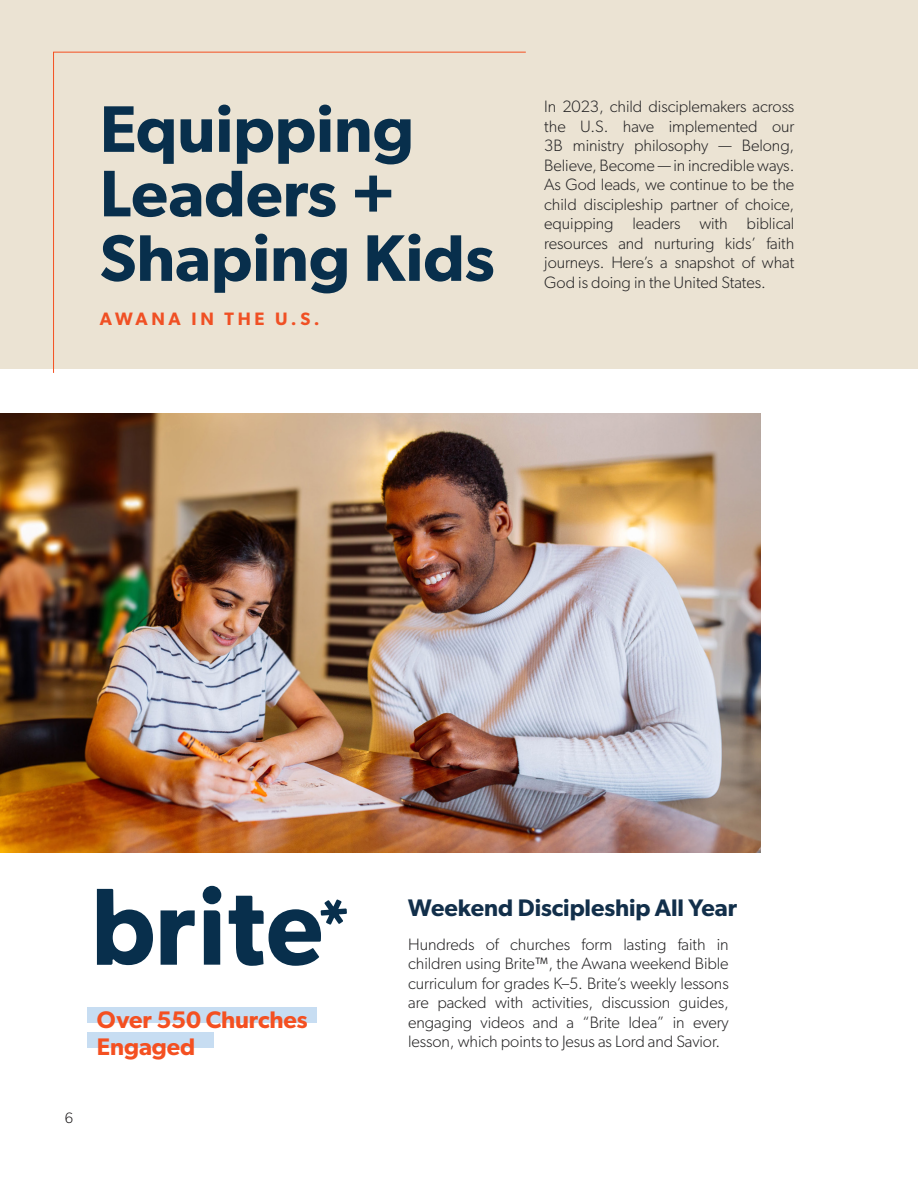
<style>
.page{position:relative;width:918px;height:1188px;background:#fff}
.page>*{position:absolute;margin:0;border:0;box-sizing:border-box;transform-origin:0 0}
.Body_Copy{font:600 66px/64.5px "Gibson";color:#082f4c}
.Body_Copy-2{font:600 24px "Gibson";letter-spacing:-.005em;color:#122f4a}
.Body_Copy-3{font:600 24px/27px "Gibson";letter-spacing:-.005em;color:#f45021}
.t1{font:600 18px "Gibson";letter-spacing:.2em;color:#f05024}
.Body_Copy-4{font:300 16.5px/19.5px "Gibson";letter-spacing:-.005em;color:#252425;text-align:justify}
.t2{font:300 15px "Gibson";color:#161314}
</style>
<div class="page">
<div style="left:0;top:0;width:918px;height:368px;background:#ebe3d3"></div>
<hr style="left:917px;top:0;width:1px;height:537px;background:#082f4c">
<svg style="left:97px;top:889px;width:56px;height:76px"></svg>
<svg style="left:161px;top:910px;width:34px;height:55px"></svg>
<svg style="left:204px;top:910px;width:16px;height:55px"></svg>
<div style="left:203px;top:886px;width:18px;height:18px;background:#082f4c;border-radius:50%"></div>
<svg style="left:229px;top:896px;width:118px;height:70px"></svg>
<svg style="left:53px;top:51px;width:474px;height:322px"></svg>
<img style="left:0;top:414px;width:760px;height:438px">
<div style="left:87px;top:1007px;width:230px;height:15px;background:#c7ddf2"></div>
<div style="left:87px;top:1033px;width:127px;height:15px;background:#c7ddf2"></div>
<p class="Body_Copy" style="left:100px;top:95px;width:396px">Equipping<br>Leaders +<br>Shaping Kids</p>
<p class="Body_Copy-4" style="left:544px;top:97px;width:252px">In 2023, child disciplemakers across the U.S. have implemented our 3B ministry philosophy — Belong, Believe, Become — in incredible ways.<br>As God leads, we continue to be the child discipleship partner of choice, equipping leaders with biblical resources and nurturing kids’ faith journeys. Here’s a snapshot of what God is doing in the United States.</p>
<p class="t1" style="left:100px;top:308px;width:221px">AWANA IN THE U.S.</p>
<p class="t2" style="left:65px;top:1109px;width:10px">6</p>
<p class="Body_Copy-3" style="left:97px;top:1006px;width:212px">Over 550 Churches<br>Engaged</p>
<p class="Body_Copy-2" style="left:408px;top:894px;width:330px">Weekend Discipleship All Year</p>
<p class="Body_Copy-4" style="left:408px;top:934px;width:322px">Hundreds of churches form lasting faith in children using Brite™, the Awana weekend Bible curriculum for grades K–5. Brite’s weekly lessons are packed with activities, discussion guides, engaging videos and a “Brite Idea” in every lesson, which points to Jesus as Lord and Savior.</p>
</div>
